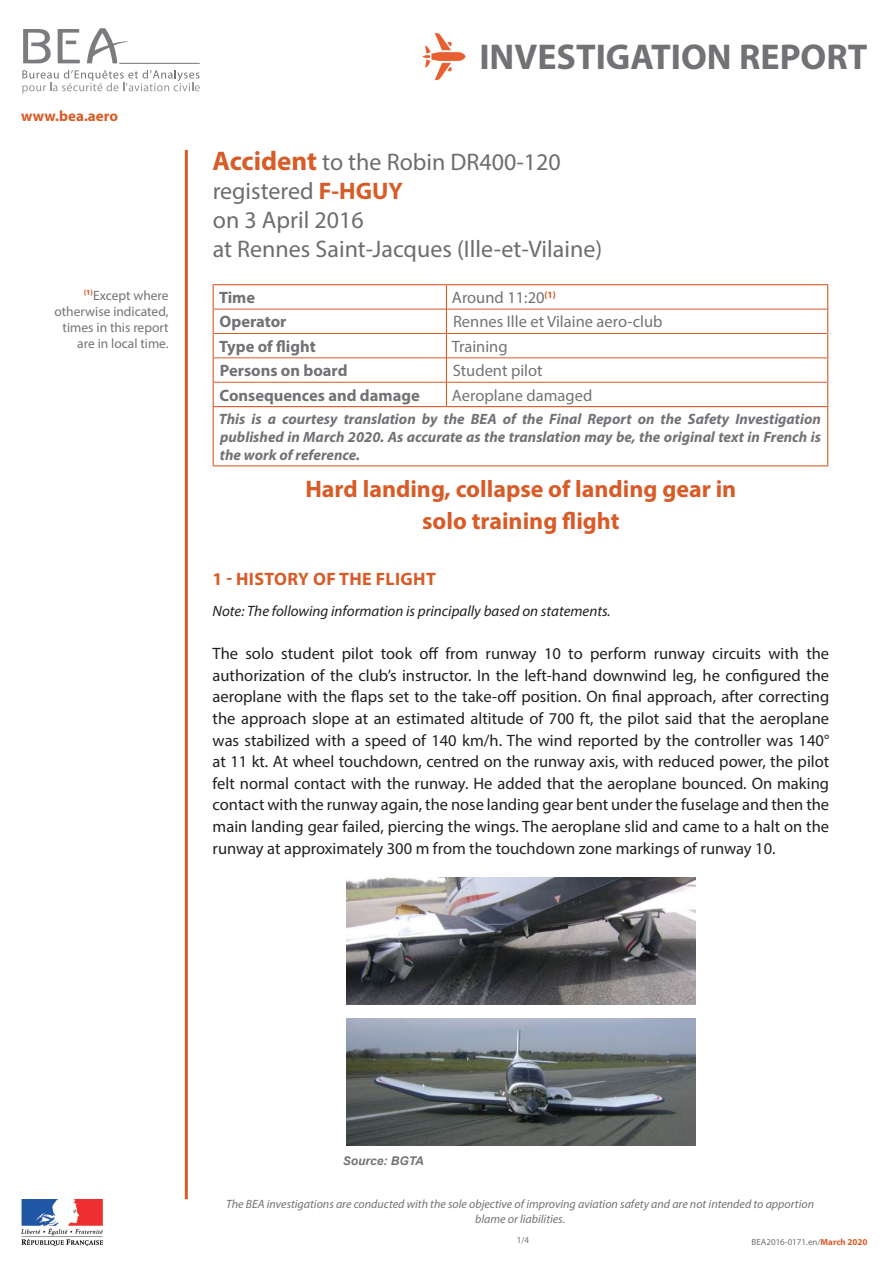
<style>
.page{position:relative;width:893px;height:1263px;background:#fff}
.page>*{position:absolute;margin:0;border:0;box-sizing:border-box;transform-origin:0 0}
.t1{font:700 36px "Myriad Pro";color:#717275}
.t2{font:24px "Myriad Pro";color:#6c6d70}
.Titre_3_sans_table{font:700 24px/32.4px "Myriad Pro";color:#d75c28;text-align:center}
.Titre_1{font:700 18px "Myriad Pro";letter-spacing:.02em;color:#d75c28}
.t3{font:16.5px/21.6px "Myriad Pro";color:#231f20;text-align:justify}
.Titre_3_sans_table-2{font:16.5px "Myriad Pro";color:#727477}
.Titre_3_sans_table-3{font:700 16.5px "Myriad Pro";color:#717275}
.Titre_3_sans_table-4{font:16.5px "Myriad Pro";color:#717275}
.Titre_3_sans_table-5{font:italic 700 15px/18px "Myriad Pro";color:#717275;text-align:justify}
.Remarque{font:italic 15px "Myriad Pro";color:#231f20}
.t4{font:700 15px "Myriad Pro";color:#d75c28}
.Note{font:13.5px/16.2px "Myriad Pro";color:#727477;text-align:right}
.t5{font:italic 12px/14.4px "Myriad Pro";color:#717275;text-align:center}
.Légende{font:italic 700 12px "Arial";color:#717275}
.t6{font:9px "Myriad Pro";color:#717275}
.s1{font-weight:700;font-size:27px;color:#d75c28}
.s2{font-weight:700;color:#d75c28}
</style>
<div class="page">
<hr style="left:185px;top:150px;width:3px;height:1049px;background:#d75c28">
<img style="left:22px;top:1199px;width:80px;height:46px">
<svg style="left:22px;top:70px;width:178px;height:24px"></svg>
<hr style="left:119px;top:63px;width:81px;height:1px;background:#757679">
<svg style="left:87px;top:28px;width:41px;height:35px"></svg>
<svg style="left:23px;top:29px;width:28px;height:34px"></svg>
<svg style="left:58px;top:29px;width:22px;height:34px"></svg>
<hr style="left:214px;top:309px;width:232px;height:1px;background:#d75c28">
<hr style="left:447px;top:309px;width:380px;height:1px;background:#d75c28">
<hr style="left:214px;top:333px;width:232px;height:1px;background:#d75c28">
<hr style="left:447px;top:333px;width:380px;height:1px;background:#d75c28">
<hr style="left:214px;top:357px;width:232px;height:1px;background:#d75c28">
<hr style="left:447px;top:357px;width:380px;height:1px;background:#d75c28">
<hr style="left:214px;top:382px;width:232px;height:1px;background:#d75c28">
<hr style="left:447px;top:382px;width:380px;height:1px;background:#d75c28">
<svg style="left:213px;top:285px;width:1px;height:121px"></svg>
<svg style="left:446px;top:285px;width:1px;height:121px"></svg>
<svg style="left:827px;top:285px;width:1px;height:121px"></svg>
<hr style="left:213px;top:406px;width:233px;height:1px;background:#d75c28">
<hr style="left:213px;top:407px;width:1px;height:58px;background:#d75c28">
<hr style="left:446px;top:406px;width:382px;height:1px;background:#d75c28">
<hr style="left:827px;top:407px;width:1px;height:58px;background:#d75c28">
<hr style="left:213px;top:465px;width:233px;height:1px;background:#d75c28">
<hr style="left:446px;top:465px;width:382px;height:1px;background:#d75c28">
<hr style="left:213px;top:284px;width:233px;height:1px;background:#d75c28">
<hr style="left:446px;top:284px;width:382px;height:1px;background:#d75c28">
<img style="left:346px;top:878px;width:349px;height:127px">
<img style="left:347px;top:1018px;width:348px;height:127px">
<img style="left:422px;top:33px;width:44px;height:48px">
<p class="t4" style="left:21px;top:106px;width:98px">www.bea.aero</p>
<p class="Note" style="left:54px;top:287px;width:116px"><sup>(1)</sup>Except where otherwise indicated, times in this report are in local time.</p>
<h1 class="t1" style="left:479px;top:33px;width:390px">INVESTIGATION REPORT</h1>
<p class="t2" style="left:212px;top:147px;width:350px"><span class="s1">Accident</span> to the Robin DR400-120</p>
<p class="t2" style="left:213px;top:176px;width:192px">registered <span class="s2">F-HGUY</span></p>
<p class="t2" style="left:213px;top:205px;width:152px">on 3 April 2016</p>
<p class="t2" style="left:213px;top:234px;width:391px">at Rennes Saint-Jacques (Ille-et-Vilaine)</p>
<p class="Titre_3_sans_table-3" style="left:219px;top:287px;width:38px">Time</p>
<p class="Titre_3_sans_table-4" style="left:452px;top:287px;width:106px">Around 11:20<sup>(1)</sup></p>
<p class="Titre_3_sans_table-3" style="left:220px;top:311px;width:68px">Operator</p>
<p class="Titre_3_sans_table-2" style="left:453px;top:312px;width:211px">Rennes Ille et Vilaine aero-club</p>
<p class="Titre_3_sans_table-3" style="left:219px;top:336px;width:98px">Type of flight</p>
<p class="Titre_3_sans_table-2" style="left:452px;top:336px;width:57px">Training</p>
<p class="Titre_3_sans_table-3" style="left:220px;top:360px;width:129px">Persons on board</p>
<p class="Titre_3_sans_table-2" style="left:453px;top:360px;width:91px">Student pilot</p>
<p class="Titre_3_sans_table-3" style="left:220px;top:384px;width:202px">Consequences and damage</p>
<p class="Titre_3_sans_table-2" style="left:452px;top:385px;width:142px">Aeroplane damaged</p>
<p class="Titre_3_sans_table-5" style="left:219px;top:409px;width:604px">This is a courtesy translation by the BEA of the Final Report on the Safety Investigation published in March 2020. As accurate as the translation may be, the original text in French is the work of reference.</p>
<p class="Titre_3_sans_table" style="left:305px;top:472px;width:432px">Hard landing, collapse of landing gear in solo training flight</p>
<p class="Titre_1" style="left:213px;top:568px;width:225px">1 - HISTORY OF THE FLIGHT</p>
<p class="Remarque" style="left:213px;top:602px;width:400px">Note: The following information is principally based on statements.</p>
<p class="t3" style="left:213px;top:642px;width:618px">The solo student pilot took off from runway 10 to perform runway circuits with the authorization of the club’s instructor. In the left-hand downwind leg, he configured the aeroplane with the flaps set to the take-off position. On final approach, after correcting the approach slope at an estimated altitude of 700 ft, the pilot said that the aeroplane was stabilized with a speed of 140 km/h. The wind reported by the controller was 140° at 11 kt. At wheel touchdown, centred on the runway axis, with reduced power, the pilot felt normal contact with the runway. He added that the aeroplane bounced. On making contact with the runway again, the nose landing gear bent under the fuselage and then the main landing gear failed, piercing the wings. The aeroplane slid and came to a halt on the runway at approximately 300 m from the touchdown zone markings of runway 10.</p>
<p class="Légende" style="left:343px;top:1153px;width:83px">Source: BGTA</p>
<p class="t5" style="left:226px;top:1197px;width:589px">The BEA investigations are conducted with the sole objective of improving aviation safety and are not intended to apportion blame or liabilities.</p>
<p class="t6" style="left:752px;top:1236px;width:117px">BEA2016-0171.en/<span class="s2">March 2020</span></p>
<p class="t6" style="left:517px;top:1234px;width:14px">1/4</p>
</div>
